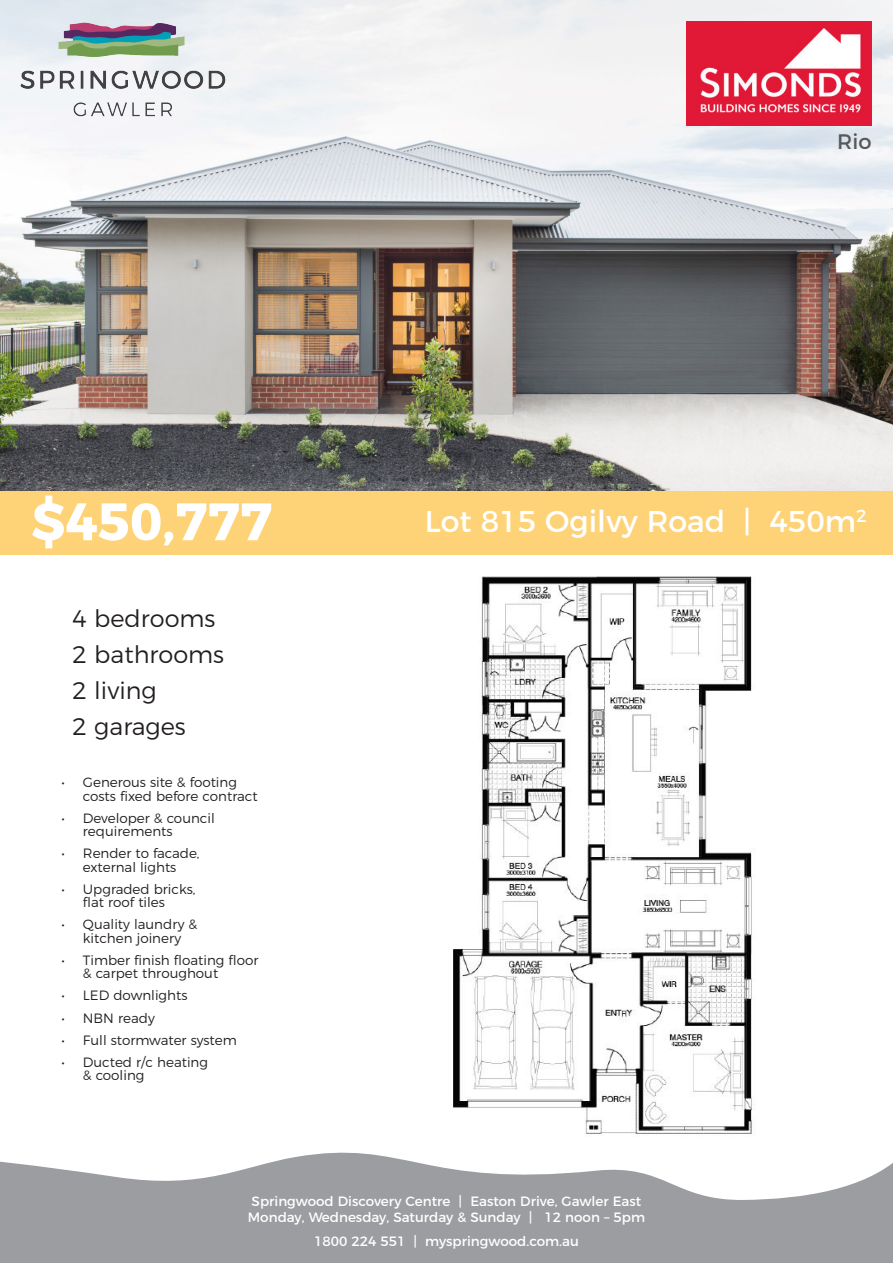
<style>
.page{position:relative;width:893px;height:1263px;background:#fff}
.page>*{position:absolute;margin:0;border:0;box-sizing:border-box;transform-origin:0 0}
.t1{font:700 52.5px "Montserrat";color:#fff}
.t2{font:30px "Montserrat";color:#fff}
.t3{font:300 24px "Montserrat";color:#231f20}
.t4{font:21px "Montserrat";color:#57585a}
.t5{font:300 13.5px/13.5px "Montserrat";color:#231f20}
.t6{font:13.5px/16.2px "Montserrat";color:#fff}
</style>
<div class="page">
<svg style="left:0;top:1152px;width:893px;height:111px;fill:#9b9da0"></svg>
<div style="left:0;top:491px;width:893px;height:64px;background:#fed378"></div>
<img style="left:0;top:0;width:893px;height:491px">
<img style="left:452px;top:577px;width:301px;height:558px">
<img style="left:687px;top:21px;width:185px;height:105px">
<img style="left:0;top:0;width:303px;height:154px">
<p class="t1" style="left:31px;top:478px;width:243px">$450,777</p>
<p class="t3" style="left:72px;top:600px;width:145px">4 bedrooms</p>
<p class="t3" style="left:72px;top:636px;width:153px">2 bathrooms</p>
<p class="t3" style="left:72px;top:672px;width:86px">2 living</p>
<p class="t3" style="left:72px;top:708px;width:115px">2 garages</p>
<p class="t5" style="left:83px;top:775px;width:176px;text-indent:-21px">• Generous site &amp; footing costs fixed before contract</p>
<p class="t5" style="left:83px;top:810px;width:133px;text-indent:-21px">• Developer &amp; council requirements</p>
<p class="t5" style="left:62px;top:846px;width:139px;text-align:center">• Render to facade, external lights</p>
<p class="t5" style="left:83px;top:881px;width:114px;text-indent:-21px">• Upgraded bricks, flat roof tiles</p>
<p class="t5" style="left:62px;top:917px;width:137px;text-align:center">• Quality laundry &amp; kitchen joinery</p>
<p class="t5" style="left:83px;top:952px;width:177px;text-indent:-21px">• Timber finish floating floor &amp; carpet throughout</p>
<p class="t5" style="left:62px;top:988px;width:127px">• LED downlights</p>
<p class="t5" style="left:62px;top:1010px;width:95px">• NBN ready</p>
<p class="t5" style="left:62px;top:1032px;width:177px">• Full stormwater system</p>
<p class="t5" style="left:83px;top:1054px;width:127px;text-indent:-21px">• Ducted r/c heating &amp; cooling</p>
<p class="t4" style="left:837px;top:125px;width:36px">Rio</p>
<p class="t2" style="left:425px;top:497px;width:444px">Lot 815 Ogilvy Road | 450m<sup>2</sup></p>
<p class="t6" style="left:248px;top:1192px;width:399px">Springwood Discovery Centre | Easton Drive, Gawler East<br>Monday, Wednesday, Saturday &amp; Sunday | 12 noon – 5pm</p>
<p class="t6" style="left:314px;top:1232px;width:266px">1800 224 551 | myspringwood.com.au</p>
</div>
